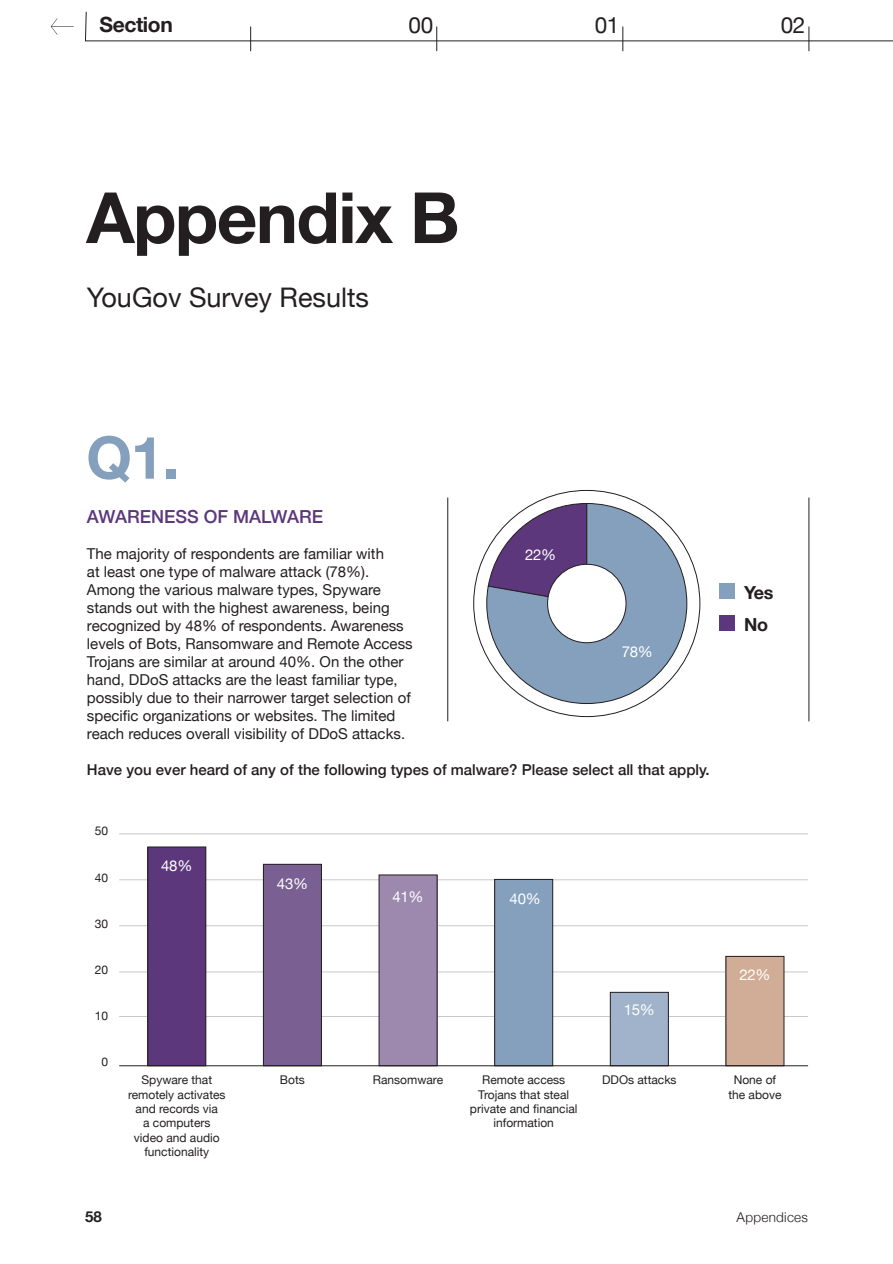
<style>
.page{position:relative;width:893px;height:1264px;background:#fff}
.page>*{position:absolute;margin:0;border:0;box-sizing:border-box;transform-origin:0 0}
.t1{font:700 70.65px "Helvetica Neue";letter-spacing:-.02em;color:#231f20}
.t2{font:700 58.8px "Helvetica Neue";color:#84a0bd}
.t3{font:27px "Helvetica Neue";color:#231f20}
.t4{font:22.5px "Helvetica Neue";color:#231f20}
.t5{font:700 21px "Helvetica Neue";letter-spacing:-.02em;color:#231f20}
.t6{font:500 18px "Helvetica Neue";color:#5c377c}
.t7{font:700 18px "Helvetica Neue";color:#231f20}
.t8{font:15px/18px "Helvetica Neue";color:#231f20}
.t9{font:500 15px "Helvetica Neue";color:#231f20}
.t10{font:15px "Helvetica Neue";letter-spacing:-.02em;color:#fff}
.t11{font:700 15px "Helvetica Neue";color:#231f20}
.t12{font:300 13.5px "Helvetica Neue";letter-spacing:.02em;color:#231f20}
.t13{font:12px/14.4px "Helvetica Neue";color:#231f20;text-align:center}
</style>
<div class="page">
<hr style="left:447px;top:497px;width:1px;height:224px;background:#231f20">
<hr style="left:119px;top:1016px;width:689px;height:1px;background:#c7c8ca">
<hr style="left:119px;top:971px;width:689px;height:1px;background:#c7c8ca">
<hr style="left:119px;top:925px;width:689px;height:1px;background:#c7c8ca">
<hr style="left:119px;top:879px;width:689px;height:1px;background:#c7c8ca">
<hr style="left:119px;top:833px;width:689px;height:1px;background:#c7c8ca">
<hr style="left:808px;top:497px;width:1px;height:224px;background:#231f20">
<svg style="left:486px;top:503px;width:201px;height:201px"></svg>
<div style="left:547px;top:564px;width:79px;height:79px;background:#fff;border-radius:50%"></div>
<div style="left:547px;top:564px;width:79px;height:79px;border:1px solid #231f20;border-radius:50%"></div>
<div style="left:719px;top:615px;width:16px;height:16px;background:#5c377c"></div>
<div style="left:719px;top:583px;width:16px;height:16px;background:#84a0bd"></div>
<div style="left:148px;top:847px;width:58px;height:218px;background:#5c377c"></div>
<div style="left:147px;top:846px;width:59px;height:220px;border:1px solid #231f20"></div>
<div style="left:263px;top:864px;width:58px;height:201px;background:#7a5f92"></div>
<div style="left:263px;top:864px;width:59px;height:202px;border:1px solid #231f20"></div>
<div style="left:379px;top:875px;width:58px;height:190px;background:#9d88ae"></div>
<div style="left:495px;top:879px;width:58px;height:186px;background:#84a0bd"></div>
<div style="left:494px;top:879px;width:59px;height:187px;border:1px solid #231f20"></div>
<div style="left:610px;top:992px;width:58px;height:73px;background:#a0b3ca"></div>
<div style="left:610px;top:992px;width:59px;height:74px;border:1px solid #231f20"></div>
<div style="left:726px;top:956px;width:58px;height:109px;background:#d1ac97"></div>
<hr style="left:119px;top:1065px;width:689px;height:1px;background:#231f20">
<svg style="left:85px;top:11px;width:808px;height:40px"></svg>
<svg style="left:51px;top:18px;width:23px;height:17px"></svg>
<h3 class="t5" style="left:99px;top:8px;width:75px">Section</h3>
<h3 class="t4" style="left:408px;top:9px;width:26px">00</h3>
<h3 class="t4" style="left:595px;top:9px;width:26px">01</h3>
<h3 class="t4" style="left:781px;top:9px;width:26px">02</h3>
<h1 class="t1" style="left:86px;top:162px;width:375px">Appendix B</h1>
<h3 class="t3" style="left:87px;top:278px;width:284px">YouGov Survey Results</h3>
<h2 class="t2" style="left:86px;top:411px;width:94px">Q1.</h2>
<p class="t6" style="left:87px;top:502px;width:238px">AWARENESS OF MALWARE</p>
<p class="t8" style="left:87px;top:546px;width:327px">The majority of respondents are familiar with<br>at least one type of malware attack (78%).<br>Among the various malware types, Spyware stands out with the highest awareness, being recognized by 48% of respondents. Awareness levels of Bots, Ransomware and Remote Access Trojans are similar at around 40%. On the other hand, DDoS attacks are the least familiar type, possibly due to their narrower target selection of specific organizations or websites. The limited reach reduces overall visibility of DDoS attacks.</p>
<p class="t9" style="left:87px;top:758px;width:624px">Have you ever heard of any of the following types of malware? Please select all that apply.</p>
<p class="t10" style="left:525px;top:543px;width:33px">22%</p>
<p class="t10" style="left:622px;top:641px;width:33px">78%</p>
<p class="t13" style="left:95px;top:824px;width:15px">50</p>
<p class="t13" style="left:95px;top:870px;width:15px">40</p>
<p class="t13" style="left:95px;top:917px;width:15px">30</p>
<p class="t13" style="left:95px;top:963px;width:15px">20</p>
<p class="t13" style="left:95px;top:1009px;width:15px">10</p>
<p class="t13" style="left:102px;top:1055px;width:8px">0</p>
<p class="t10" style="left:161px;top:854px;width:33px">48%</p>
<p class="t10" style="left:277px;top:873px;width:33px">43%</p>
<p class="t10" style="left:392px;top:885px;width:33px">41%</p>
<p class="t10" style="left:509px;top:888px;width:33px">40%</p>
<p class="t10" style="left:624px;top:998px;width:33px">15%</p>
<p class="t7" style="left:744px;top:578px;width:31px">Yes</p>
<p class="t7" style="left:744px;top:610px;width:25px">No</p>
<p class="t10" style="left:739px;top:964px;width:33px">22%</p>
<p class="t13" style="left:128px;top:1073px;width:99px">Spyware that remotely activates and records via<br>a computers video and audio functionality</p>
<p class="t13" style="left:280px;top:1073px;width:26px">Bots</p>
<p class="t13" style="left:373px;top:1073px;width:72px">Ransomware</p>
<p class="t13" style="left:470px;top:1073px;width:109px">Remote access<br>Trojans that steal private and financial information</p>
<p class="t13" style="left:602px;top:1073px;width:76px">DDOs attacks</p>
<p class="t13" style="left:728px;top:1073px;width:55px">None of the above</p>
<p class="t11" style="left:85px;top:1204px;width:18px">58</p>
<p class="t12" style="left:736px;top:1206px;width:73px">Appendices</p>
</div>
